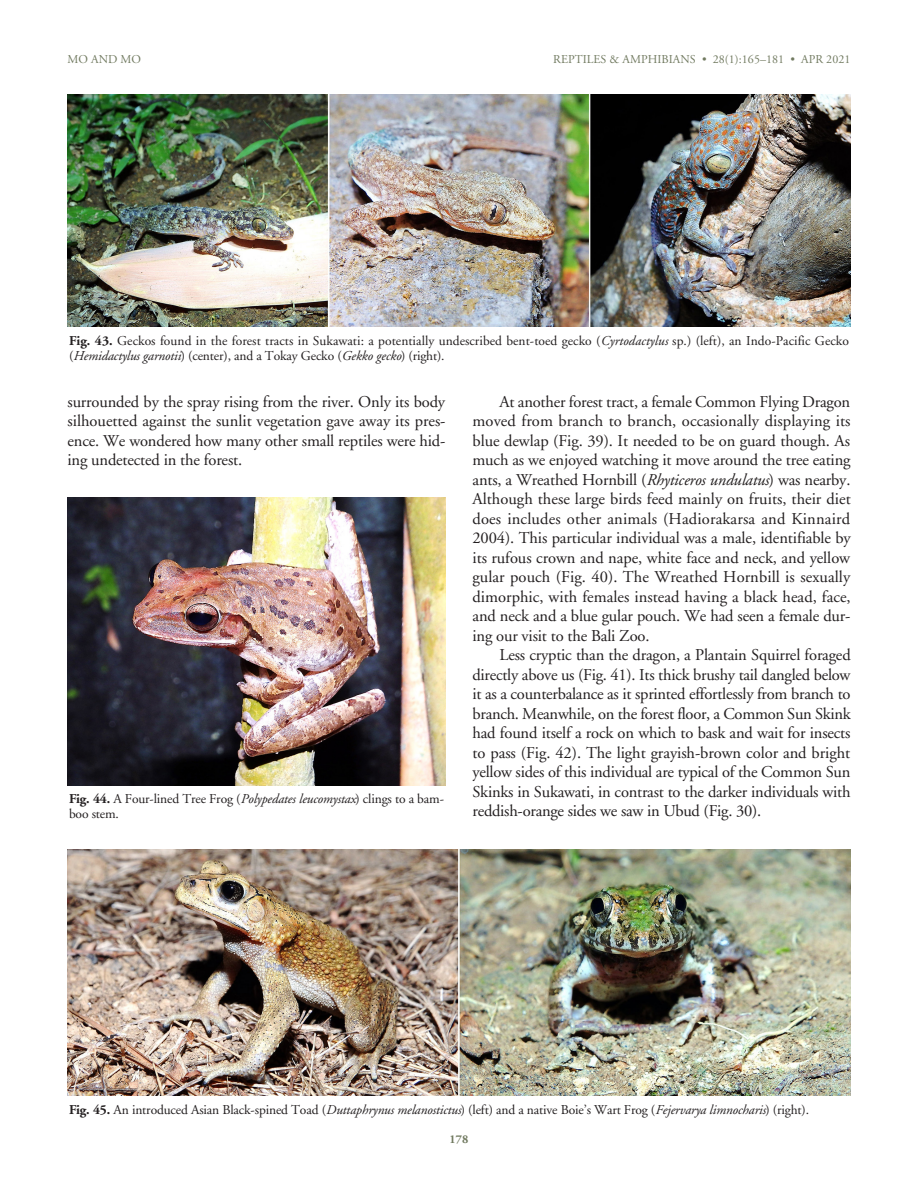
<style>
.page{position:relative;width:918px;height:1188px;background:#fff}
.page>*{position:absolute;margin:0;border:0;box-sizing:border-box;transform-origin:0 0}
.TEXT{font:16.5px/19.5px "Adobe Garamond";letter-spacing:-.01em;color:#231f20;text-align:justify}
.Figure_Caption{font:13.5px/15px "Adobe Garamond";letter-spacing:-.01em;color:#231f20}
.t1{font:12px "Adobe Garamond";letter-spacing:.005em;color:#717a60}
.t2{font:700 12px "Adobe Garamond";color:#717a60}
.s1{font-weight:700}
.s2{font-style:italic}
</style>
<div class="page">
<img style="left:68px;top:95px;width:782px;height:232px">
<img style="left:68px;top:497px;width:378px;height:288px">
<img style="left:68px;top:849px;width:782px;height:247px">
<p class="t1" style="left:68px;top:53px;width:75px">MO AND MO</p>
<p class="t1" style="left:553px;top:53px;width:299px">REPTILES &amp; AMPHIBIANS • 28(1):165–181 • APR 2021</p>
<p class="Figure_Caption" style="left:69px;top:334px;width:782px"><span class="s1">Fig. 43.</span> Geckos found in the forest tracts in Sukawati: a potentially undescribed bent-toed gecko (<span class="s2">Cyrtodactylus</span> sp.) (left), an Indo-Pacific Gecko (<span class="s2">Hemidactylus garnotii</span>) (center), and a Tokay Gecko (<span class="s2">Gekko gecko</span>) (right).</p>
<p class="TEXT" style="left:68px;top:392px;width:380px">surrounded by the spray rising from the river. Only its body silhouetted against the sunlit vegetation gave away its pres&shy;ence. We wondered how many other small reptiles were hid&shy;ing undetected in the forest.</p>
<p class="TEXT" style="left:472px;top:392px;width:380px;text-indent:27px">At another forest tract, a female Common Flying Dragon moved from branch to branch, occasionally displaying its blue dewlap (Fig. 39). It needed to be on guard though. As much as we enjoyed watching it move around the tree eating ants, a Wreathed Hornbill (<span class="s2">Rhyticeros undulatus</span>) was nearby.<br>Although these large birds feed mainly on fruits, their diet does includes other animals (Hadiorakarsa and Kinnaird 2004). This particular individual was a male, identifiable by its rufous crown and nape, white face and neck, and yellow gular pouch (Fig. 40). The Wreathed Hornbill is sexually dimorphic, with females instead having a black head, face, and neck and a blue gular pouch. We had seen a female dur&shy;ing our visit to the Bali Zoo.</p>
<p class="TEXT" style="left:472px;top:646px;width:380px;text-indent:27px">Less cryptic than the dragon, a Plantain Squirrel foraged directly above us (Fig. 41). Its thick brushy tail dangled below it as a counterbalance as it sprinted effortlessly from branch to branch. Meanwhile, on the forest floor, a Common Sun Skink had found itself a rock on which to bask and wait for insects to pass (Fig. 42). The light grayish-brown color and bright yellow sides of this individual are typical of the Common Sun Skinks in Sukawati, in contrast to the darker individuals with reddish-orange sides we saw in Ubud (Fig. 30).</p>
<p class="Figure_Caption" style="left:69px;top:792px;width:377px"><span class="s1">Fig. 44.</span> A Four-lined Tree Frog (<span class="s2">Polypedates leucomystax</span>) clings to a bam&shy;boo stem.</p>
<p class="Figure_Caption" style="left:69px;top:1103px;width:742px"><span class="s1">Fig. 45.</span> An introduced Asian Black-spined Toad (<span class="s2">Duttaphrynus melanostictus</span>) (left) and a native Boie’s Wart Frog (<span class="s2">Fejervarya limnocharis</span>) (right).</p>
<p class="t2" style="left:450px;top:1132px;width:20px">178</p>
</div>
